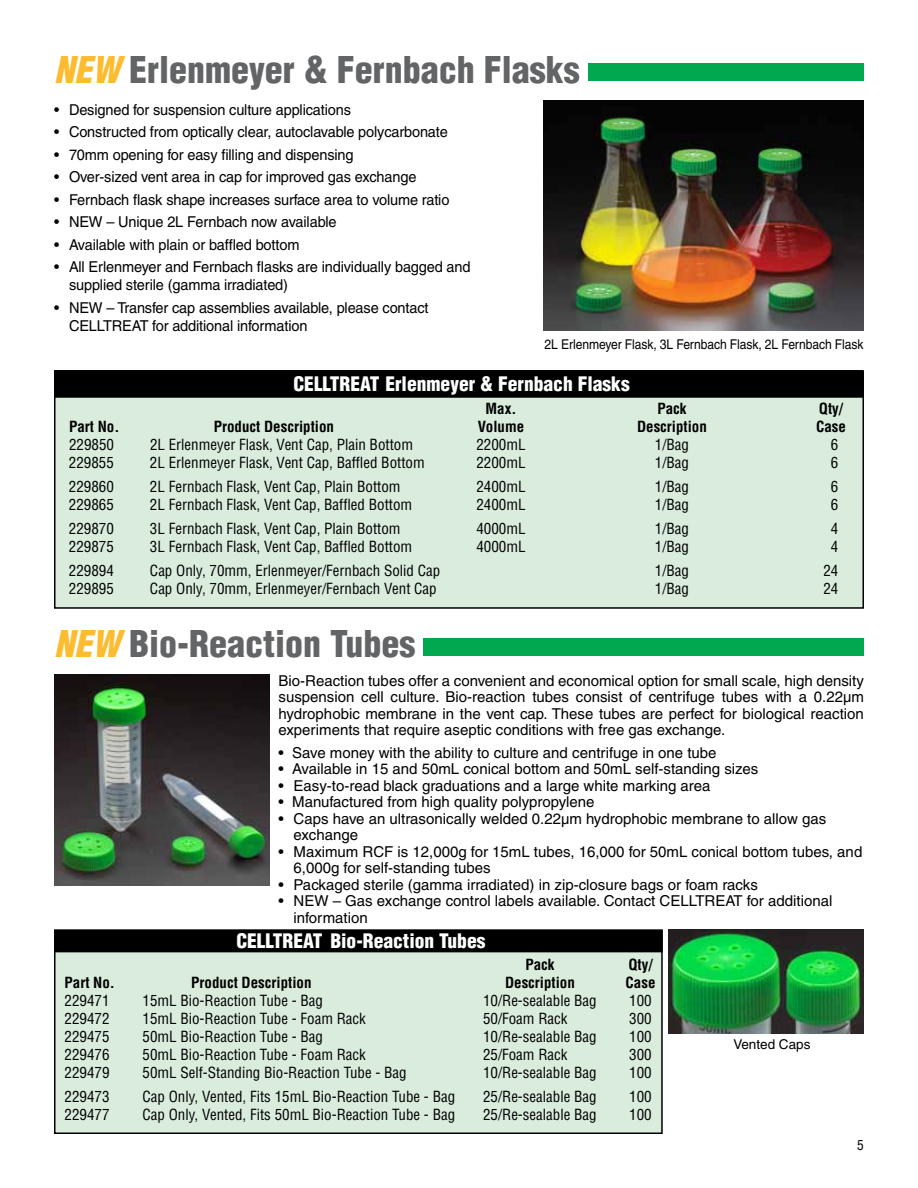
<style>
.page{position:relative;width:918px;height:1188px;background:#fff}
.page>*{position:absolute;margin:0;border:0;box-sizing:border-box;transform-origin:0 0}
.t1{font:900 condensed 36px "Helvetica";color:#636466}
.t2{font:900 condensed 19.5px "Helvetica";color:#fff}
.t3{font:15px/16.5px "Helvetica";letter-spacing:-.01em;color:#000}
.t4{font:condensed 15px "Helvetica";color:#000}
.t5{font:700 condensed 15px "Helvetica";color:#000}
.t6{font:13.5px "Helvetica";letter-spacing:-.01em;color:#000;scale:.9 1}
.t7{font:13.5px "Helvetica";letter-spacing:-.01em;color:#000}
.t8{font:condensed 13.5px "Helvetica";color:#000}
.s1{font-style:italic;color:#fdbb30}
</style>
<div class="page">
<div style="left:588px;top:63px;width:276px;height:18px;background:#00a94f"></div>
<div style="left:55px;top:376px;width:808px;height:232px;background:#daeddd"></div>
<div style="left:55px;top:371px;width:808px;height:26px;background:#000"></div>
<div style="left:54px;top:370px;width:810px;height:28px;border:2px solid #000"></div>
<div style="left:55px;top:930px;width:607px;height:203px;background:#daeddd"></div>
<div style="left:54px;top:930px;width:609px;height:204px;border:2px solid #000"></div>
<div style="left:55px;top:930px;width:607px;height:22px;background:#000"></div>
<div style="left:423px;top:638px;width:441px;height:18px;background:#00a94f"></div>
<img style="left:54px;top:674px;width:216px;height:211px">
<img style="left:543px;top:100px;width:321px;height:230px">
<img style="left:669px;top:930px;width:194px;height:103px">
<h1 class="t1" style="left:54px;top:48px;width:527px"><span class="s1">NEW</span> Erlenmeyer &amp; Fernbach Flasks</h1>
<p class="t3" style="left:54px;top:101px;width:299px">• Designed for suspension culture applications</p>
<p class="t3" style="left:54px;top:124px;width:395px">• Constructed from optically clear, autoclavable polycarbonate</p>
<p class="t3" style="left:54px;top:146px;width:301px">• 70mm opening for easy filling and dispensing</p>
<p class="t3" style="left:54px;top:169px;width:364px">• Over-sized vent area in cap for improved gas exchange</p>
<p class="t3" style="left:54px;top:191px;width:397px">• Fernbach flask shape increases surface area to volume ratio</p>
<p class="t3" style="left:54px;top:214px;width:284px">• NEW – Unique 2L Fernbach now available</p>
<p class="t3" style="left:54px;top:236px;width:247px">• Available with plain or baffled bottom</p>
<p class="t3" style="left:69px;top:258px;width:403px;line-height:18px;text-indent:-15px">• All Erlenmeyer and Fernbach flasks are individually bagged and supplied sterile (gamma irradiated)</p>
<p class="t3" style="left:69px;top:299px;width:361px;line-height:18px;text-indent:-15px">• NEW – Transfer cap assemblies available, please contact<br>CELLTREAT for additional information</p>
<p class="t6" style="left:545px;top:336px;width:356px">2L Erlenmeyer Flask, 3L Fernbach Flask, 2L Fernbach Flask</p>
<h2 class="t2" style="left:293px;top:371px;width:338px">CELLTREAT Erlenmeyer &amp; Fernbach Flasks</h2>
<p class="t5" style="left:486px;top:400px;width:32px">Max.</p>
<p class="t5" style="left:657px;top:400px;width:31px">Pack</p>
<p class="t5" style="left:819px;top:400px;width:26px">Qty/</p>
<p class="t5" style="left:69px;top:418px;width:52px">Part No.</p>
<p class="t5" style="left:214px;top:418px;width:122px">Product Description</p>
<p class="t5" style="left:478px;top:418px;width:48px">Volume</p>
<p class="t5" style="left:637px;top:418px;width:71px">Description</p>
<p class="t5" style="left:816px;top:418px;width:31px">Case</p>
<p class="t4" style="left:69px;top:435px;width:46px">229850</p>
<p class="t4" style="left:150px;top:435px;width:265px">2L Erlenmeyer Flask, Vent Cap, Plain Bottom</p>
<p class="t4" style="left:476px;top:435px;width:51px">2200mL</p>
<p class="t4" style="left:655px;top:435px;width:36px">1/Bag</p>
<p class="t4" style="left:831px;top:435px;width:9px">6</p>
<p class="t4" style="left:69px;top:453px;width:46px">229855</p>
<p class="t4" style="left:150px;top:453px;width:276px">2L Erlenmeyer Flask, Vent Cap, Baffled Bottom</p>
<p class="t4" style="left:476px;top:453px;width:51px">2200mL</p>
<p class="t4" style="left:655px;top:453px;width:36px">1/Bag</p>
<p class="t4" style="left:831px;top:453px;width:9px">6</p>
<p class="t4" style="left:69px;top:477px;width:46px">229860</p>
<p class="t4" style="left:150px;top:477px;width:252px">2L Fernbach Flask, Vent Cap, Plain Bottom</p>
<p class="t4" style="left:476px;top:477px;width:51px">2400mL</p>
<p class="t4" style="left:655px;top:477px;width:36px">1/Bag</p>
<p class="t4" style="left:831px;top:477px;width:9px">6</p>
<p class="t4" style="left:69px;top:495px;width:46px">229865</p>
<p class="t4" style="left:150px;top:495px;width:264px">2L Fernbach Flask, Vent Cap, Baffled Bottom</p>
<p class="t4" style="left:476px;top:495px;width:51px">2400mL</p>
<p class="t4" style="left:655px;top:495px;width:36px">1/Bag</p>
<p class="t4" style="left:831px;top:495px;width:9px">6</p>
<p class="t4" style="left:69px;top:519px;width:46px">229870</p>
<p class="t4" style="left:150px;top:519px;width:252px">3L Fernbach Flask, Vent Cap, Plain Bottom</p>
<p class="t4" style="left:476px;top:519px;width:51px">4000mL</p>
<p class="t4" style="left:655px;top:519px;width:36px">1/Bag</p>
<p class="t4" style="left:831px;top:519px;width:9px">4</p>
<p class="t4" style="left:69px;top:537px;width:46px">229875</p>
<p class="t4" style="left:150px;top:537px;width:264px">3L Fernbach Flask, Vent Cap, Baffled Bottom</p>
<p class="t4" style="left:476px;top:537px;width:51px">4000mL</p>
<p class="t4" style="left:655px;top:537px;width:36px">1/Bag</p>
<p class="t4" style="left:831px;top:537px;width:9px">4</p>
<p class="t4" style="left:69px;top:561px;width:46px">229894</p>
<p class="t4" style="left:150px;top:561px;width:292px">Cap Only, 70mm, Erlenmeyer/Fernbach Solid Cap</p>
<p class="t4" style="left:655px;top:561px;width:36px">1/Bag</p>
<p class="t4" style="left:823px;top:561px;width:16px">24</p>
<p class="t4" style="left:69px;top:579px;width:46px">229895</p>
<p class="t4" style="left:150px;top:579px;width:288px">Cap Only, 70mm, Erlenmeyer/Fernbach Vent Cap</p>
<p class="t4" style="left:655px;top:579px;width:36px">1/Bag</p>
<p class="t4" style="left:823px;top:579px;width:16px">24</p>
<h1 class="t1" style="left:54px;top:622px;width:363px"><span class="s1">NEW</span> Bio-Reaction Tubes</h1>
<p class="t3" style="left:279px;top:672px;width:587px;text-align:justify">Bio-Reaction tubes offer a convenient and economical option for small scale, high density suspension cell culture. Bio-reaction tubes consist of centrifuge tubes with a 0.22µm hydrophobic membrane in the vent cap. These tubes are perfect for biological reaction experiments that require aseptic conditions with free gas exchange.</p>
<p class="t3" style="left:279px;top:744px;width:440px">• Save money with the ability to culture and centrifuge in one tube</p>
<p class="t3" style="left:279px;top:761px;width:481px">• Available in 15 and 50mL conical bottom and 50mL self-standing sizes</p>
<p class="t3" style="left:279px;top:777px;width:433px">• Easy-to-read black graduations and a large white marking area</p>
<p class="t3" style="left:279px;top:794px;width:318px">• Manufactured from high quality polypropylene</p>
<p class="t3" style="left:294px;top:810px;width:534px;text-indent:-15px">• Caps have an ultrasonically welded 0.22µm hydrophobic membrane to allow gas exchange</p>
<p class="t3" style="left:294px;top:843px;width:570px;text-indent:-15px">• Maximum RCF is 12,000g for 15mL tubes, 16,000 for 50mL conical bottom tubes, and<br>6,000g for self-standing tubes</p>
<p class="t3" style="left:279px;top:876px;width:481px">• Packaged sterile (gamma irradiated) in zip-closure bags or foam racks</p>
<p class="t3" style="left:294px;top:893px;width:540px;text-indent:-15px">• NEW – Gas exchange control labels available. Contact CELLTREAT for additional information</p>
<h2 class="t2" style="left:236px;top:929px;width:251px">CELLTREAT Bio-Reaction Tubes</h2>
<p class="t5" style="left:525px;top:955px;width:31px">Pack</p>
<p class="t5" style="left:628px;top:955px;width:26px">Qty/</p>
<p class="t5" style="left:64px;top:973px;width:52px">Part No.</p>
<p class="t5" style="left:191px;top:973px;width:122px">Product Description</p>
<p class="t5" style="left:505px;top:973px;width:71px">Description</p>
<p class="t5" style="left:626px;top:973px;width:31px">Case</p>
<p class="t4" style="left:64px;top:991px;width:46px">229471</p>
<p class="t4" style="left:142px;top:991px;width:182px">15mL Bio-Reaction Tube - Bag</p>
<p class="t4" style="left:483px;top:991px;width:115px">10/Re-sealable Bag</p>
<p class="t4" style="left:629px;top:991px;width:24px">100</p>
<p class="t4" style="left:64px;top:1009px;width:46px">229472</p>
<p class="t4" style="left:142px;top:1009px;width:225px">15mL Bio-Reaction Tube - Foam Rack</p>
<p class="t4" style="left:483px;top:1009px;width:86px">50/Foam Rack</p>
<p class="t4" style="left:629px;top:1009px;width:24px">300</p>
<p class="t4" style="left:64px;top:1027px;width:46px">229475</p>
<p class="t4" style="left:142px;top:1027px;width:182px">50mL Bio-Reaction Tube - Bag</p>
<p class="t4" style="left:483px;top:1027px;width:115px">10/Re-sealable Bag</p>
<p class="t4" style="left:629px;top:1027px;width:24px">100</p>
<p class="t4" style="left:64px;top:1045px;width:46px">229476</p>
<p class="t4" style="left:142px;top:1045px;width:225px">50mL Bio-Reaction Tube - Foam Rack</p>
<p class="t4" style="left:483px;top:1045px;width:86px">25/Foam Rack</p>
<p class="t4" style="left:629px;top:1045px;width:24px">300</p>
<p class="t4" style="left:64px;top:1063px;width:46px">229479</p>
<p class="t4" style="left:142px;top:1063px;width:266px">50mL Self-Standing Bio-Reaction Tube - Bag</p>
<p class="t4" style="left:483px;top:1063px;width:115px">10/Re-sealable Bag</p>
<p class="t4" style="left:629px;top:1063px;width:24px">100</p>
<p class="t4" style="left:64px;top:1087px;width:46px">229473</p>
<p class="t4" style="left:142px;top:1087px;width:314px">Cap Only, Vented, Fits 15mL Bio-Reaction Tube - Bag</p>
<p class="t4" style="left:483px;top:1087px;width:115px">25/Re-sealable Bag</p>
<p class="t4" style="left:629px;top:1087px;width:24px">100</p>
<p class="t4" style="left:64px;top:1105px;width:46px">229477</p>
<p class="t4" style="left:142px;top:1105px;width:314px">Cap Only, Vented, Fits 50mL Bio-Reaction Tube - Bag</p>
<p class="t4" style="left:483px;top:1105px;width:115px">25/Re-sealable Bag</p>
<p class="t4" style="left:629px;top:1105px;width:24px">100</p>
<p class="t7" style="left:733px;top:1036px;width:78px">Vented Caps</p>
<p class="t8" style="left:857px;top:1136px;width:8px">5</p>
</div>
